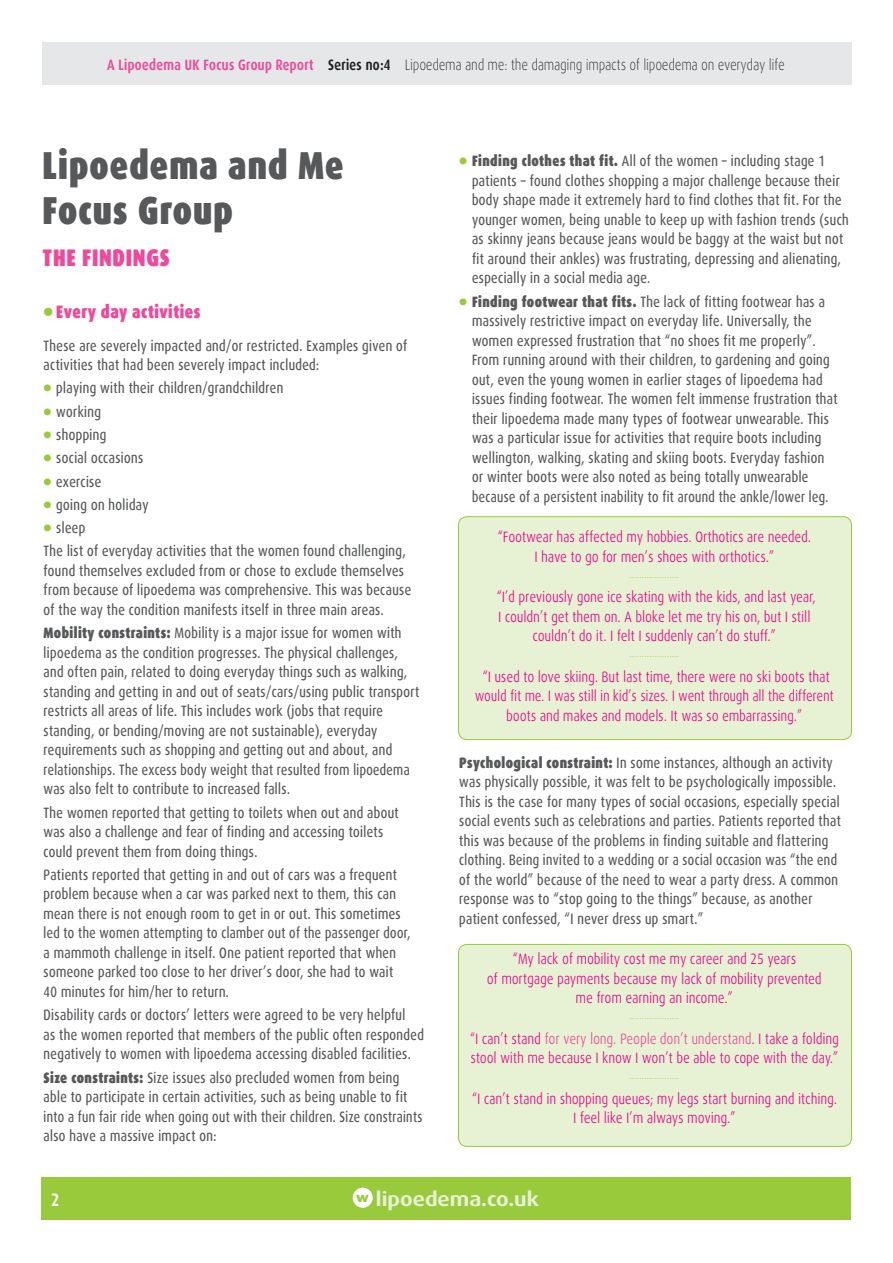
<style>
.page{position:relative;width:893px;height:1263px;background:#fff}
.page>*{position:absolute;margin:0;border:0;box-sizing:border-box;transform-origin:0 0}
.t1{font:900 39px/45px "Dax Wide";letter-spacing:.04em;color:#57585a;scale:.7 1}
.t2{font:900 24px "Dax Wide";letter-spacing:.04em;color:#ee499a;scale:.7 1}
.t3{font:700 19.8px "Dax Wide";color:#e7f1d4}
.t4{font:900 18px "Dax Wide";letter-spacing:.04em;color:#ee499a;scale:.7 1}
.t5{font:700 18px "Dax Wide";color:#fff;scale:.7 1}
.t6{font:500 15px/19.5px "Dax Wide";letter-spacing:.04em;color:#57585a;scale:.7 1}
.t7{font:15px/19.5px "Dax Wide";letter-spacing:.04em;color:#ec008b;text-align:center;scale:.7 1}
.t8{font:300 15px "Dax Wide";letter-spacing:.035em;color:#221f1f;scale:.7 1}
.t9{font:300 10.5px "Dax Wide";color:#99ca3b}
.s1{font-weight:700;color:#ee499a}
.s2{font-weight:700}
.s3{color:#99ca3b}
.s4{font-weight:900;color:#99ca3b}
.s5{font-weight:900}
.s6{color:#ee499a}
</style>
<div class="page">
<div style="left:458px;top:944px;width:393px;height:202px;background:#e7f1d4;border-radius:9px"></div>
<div style="left:458px;top:944px;width:394px;height:203px;border:1px solid #99ca3b;border-radius:9px"></div>
<div style="left:458px;top:517px;width:393px;height:222px;background:#e7f1d4;border-radius:9px"></div>
<div style="left:458px;top:516px;width:394px;height:224px;border:1px solid #99ca3b;border-radius:9px"></div>
<div style="left:41px;top:1177px;width:809px;height:43px;background:#99ca3b"></div>
<div style="left:353px;top:1188px;width:20px;height:20px;background:#fff;border-radius:50%"></div>
<div style="left:43px;top:43px;width:809px;height:42px;background:#e6e7e8"></div>
<p class="t8" style="left:107px;top:58px;width:969px"><span class="s1">A Lipoedema UK Focus Group Report</span> <span class="s2">Series no:4</span> Lipoedema and me: the damaging impacts of lipoedema on everyday life</p>
<h1 class="t1" style="left:43px;top:145px;width:432px">Lipoedema and Me<br>Focus Group</h1>
<h2 class="t2" style="left:43px;top:247px;width:183px">THE FINDINGS</h2>
<p class="t4" style="left:44px;top:304px;width:226px"><span class="s3">•</span> Every day activities</p>
<p class="t6" style="left:44px;top:337px;width:521px">These are severely impacted and/or restricted. Examples given of activities that had been severely impact included:</p>
<p class="t6" style="left:44px;top:379px;width:344px"><span class="s4">•</span> playing with their children/grandchildren</p>
<p class="t6" style="left:44px;top:403px;width:84px"><span class="s4">•</span> working</p>
<p class="t6" style="left:44px;top:426px;width:91px"><span class="s4">•</span> shopping</p>
<p class="t6" style="left:44px;top:449px;width:144px"><span class="s4">•</span> social occasions</p>
<p class="t6" style="left:44px;top:472px;width:84px"><span class="s4">•</span> exercise</p>
<p class="t6" style="left:44px;top:496px;width:151px"><span class="s4">•</span> going on holiday</p>
<p class="t6" style="left:44px;top:517px;width:519px;line-height:23.2px"><span class="s4">•</span> sleep<br>The list of everyday activities that the women found challenging,</p>
<p class="t6" style="left:44px;top:562px;width:527px">found themselves excluded from or chose to exclude themselves from because of lipoedema was comprehensive. This was because of the way the condition manifests itself in three main areas.</p>
<p class="t6" style="left:44px;top:624px;width:538px"><span class="s5">Mobility constraints:</span> Mobility is a major issue for women with lipoedema as the condition progresses. The physical challenges, and often pain, related to doing everyday things such as walking, standing and getting in and out of seats/cars/using public transport restricts all areas of life. This includes work (jobs that require standing, or bending/moving are not sustainable), everyday requirements such as shopping and getting out and about, and relationships. The excess body weight that resulted from lipoedema was also felt to contribute to increased falls.</p>
<p class="t6" style="left:44px;top:803px;width:509px">The women reported that getting to toilets when out and about was also a challenge and fear of finding and accessing toilets could prevent them from doing things.</p>
<p class="t6" style="left:44px;top:866px;width:525px">Patients reported that getting in and out of cars was a frequent problem because when a car was parked next to them, this can mean there is not enough room to get in or out. This sometimes led to the women attempting to clamber out of the passenger door, a mammoth challenge in itself. One patient reported that when someone parked too close to her driver’s door, she had to wait 40 minutes for him/her to return.</p>
<p class="t6" style="left:44px;top:1006px;width:545px">Disability cards or doctors’ letters were agreed to be very helpful<br>as the women reported that members of the public often responded negatively to women with lipoedema accessing disabled facilities.</p>
<p class="t6" style="left:44px;top:1068px;width:543px"><span class="s5">Size constraints:</span> Size issues also precluded women from being able to participate in certain activities, such as being unable to fit into a fun fair ride when going out with their children. Size constraints also have a massive impact on:</p>
<p class="t6" style="left:472px;top:152px;width:540px;text-indent:-13px"><span class="s4">•</span> <span class="s5">Finding clothes that fit.</span> All of the women – including stage 1 patients – found clothes shopping a major challenge because their body shape made it extremely hard to find clothes that fit. For the younger women, being unable to keep up with fashion trends (such as skinny jeans because jeans would be baggy at the waist but not fit around their ankles) was frustrating, depressing and alienating, especially in a social media age.</p>
<p class="t6" style="left:472px;top:293px;width:524px;text-indent:-13px"><span class="s4">•</span> <span class="s5">Finding footwear that fits.</span> The lack of fitting footwear has a massively restrictive impact on everyday life. Universally, the women expressed frustration that “no shoes fit me properly”.<br>From running around with their children, to gardening and going out, even the young women in earlier stages of lipoedema had issues finding footwear. The women felt immense frustration that their lipoedema made many types of footwear unwearable. This was a particular issue for activities that require boots including wellington, walking, skating and skiing boots. Everyday fashion or winter boots were also noted as being totally unwearable because of a persistent inability to fit around the ankle/lower leg.</p>
<p class="t7" style="left:498px;top:528px;width:448px">“Footwear has affected my hobbies. Orthotics are needed.<br>I have to go for men’s shoes with orthotics.”</p>
<p class="t9" style="left:629px;top:569px;width:51px">....................</p>
<p class="t7" style="left:497px;top:588px;width:457px">“I’d previously gone ice skating with the kids, and last year,<br>I couldn’t get them on. A bloke let me try his on, but I still couldn’t do it. I felt I suddenly can’t do stuff.”</p>
<p class="t9" style="left:629px;top:649px;width:51px">....................</p>
<p class="t7" style="left:475px;top:668px;width:514px">“I used to love skiing. But last time, there were no ski boots that would fit me. I was still in kid’s sizes. I went through all the different boots and makes and models. It was so embarrassing.”</p>
<p class="t6" style="left:459px;top:753px;width:547px"><span class="s5">Psychological constraint:</span> In some instances, although an activity was physically possible, it was felt to be psychologically impossible.<br>This is the case for many types of social occasions, especially special social events such as celebrations and parties. Patients reported that this was because of the problems in finding suitable and flattering clothing. Being invited to a wedding or a social occasion was “the end of the world” because of the need to wear a party dress. A common response was to “stop going to the things” because, as another patient confessed, “I never dress up smart.”</p>
<p class="t7" style="left:487px;top:950px;width:479px">“My lack of mobility cost me my career and 25 years<br>of mortgage payments because my lack of mobility prevented me from earning an income.”</p>
<p class="t9" style="left:629px;top:1011px;width:51px">....................</p>
<p class="t7" style="left:470px;top:1030px;width:528px;text-align:left">“I can’t stand <span class="s6">for very long. People don’t understand</span>. I take a folding stool with me because I know I won’t be able to cope with the day.”</p>
<p class="t9" style="left:629px;top:1071px;width:51px">....................</p>
<p class="t7" style="left:472px;top:1090px;width:522px">“I can’t stand in shopping queues; my legs start burning and itching.<br>I feel like I’m always moving.”</p>
<p class="t5" style="left:51px;top:1191px;width:13px">2</p>
<h3 class="t3" style="left:356px;top:1190px;width:184px"><sup>w</sup> lipoedema.co.uk</h3>
</div>
